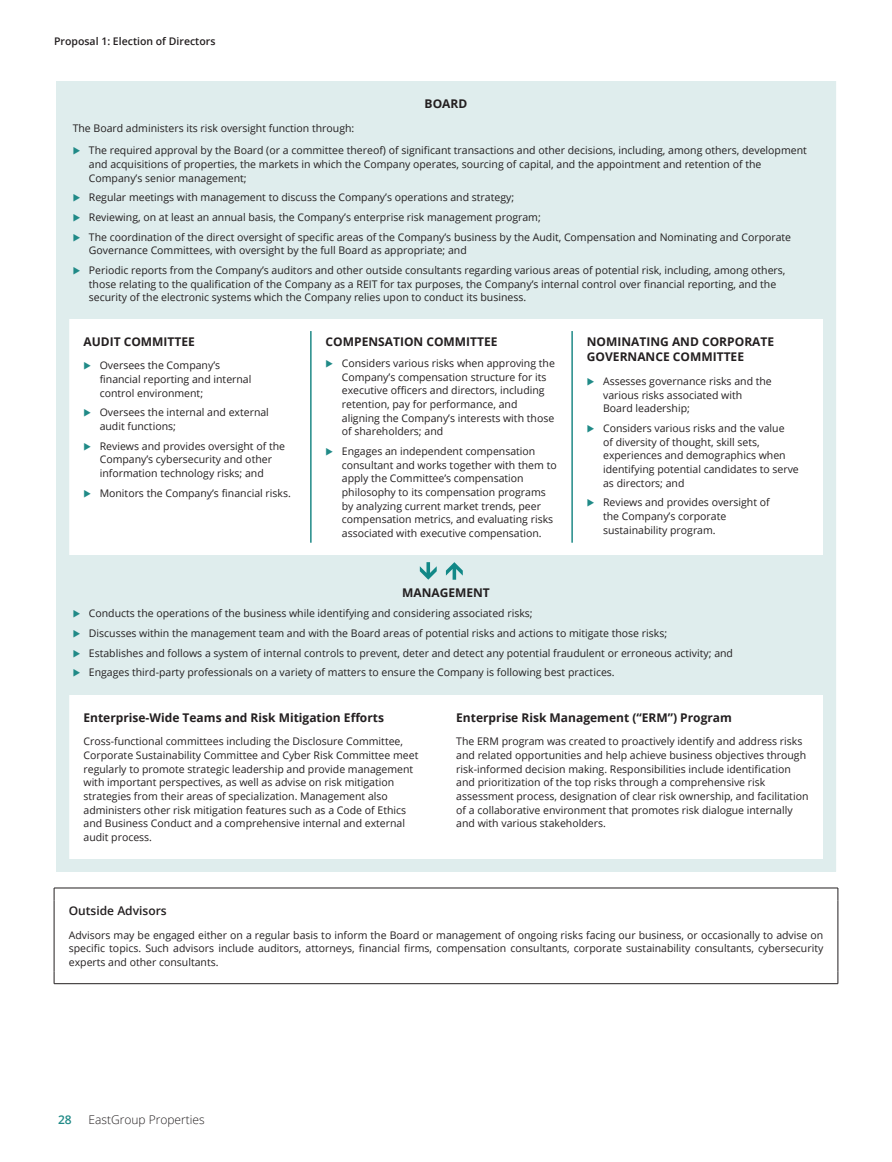
<style>
.page{position:relative;width:892px;height:1162px;background:#fff}
.page>*{position:absolute;margin:0;border:0;box-sizing:border-box;transform-origin:0 0}
.t1{font:700 12px/15.6px "Open Sans";color:#231f20}
.t2{font:300 12px "Open Sans";color:#231f20}
.t3{font:600 12px "Open Sans";color:#231f20}
.t4{font:600 12px "Open Sans";color:#208a87}
.t5{font:10.5px/13.6px "Open Sans";color:#231f20}
.t6{font:600 10.5px "Open Sans";color:#231f20}
.s1{color:#208a87}
</style>
<div class="page">
<div style="left:56px;top:81px;width:779px;height:237px;background:#dfeded"></div>
<div style="left:56px;top:318px;width:13px;height:264px;background:#dfeded"></div>
<div style="left:822px;top:318px;width:13px;height:540px;background:#dfeded"></div>
<div style="left:69px;top:555px;width:753px;height:27px;background:#dfeded"></div>
<div style="left:56px;top:582px;width:766px;height:112px;background:#dfeded"></div>
<div style="left:56px;top:694px;width:13px;height:177px;background:#dfeded"></div>
<div style="left:69px;top:858px;width:766px;height:13px;background:#dfeded"></div>
<hr style="left:835px;top:81px;width:1px;height:237px;background:#dfeded">
<hr style="left:835px;top:318px;width:1px;height:540px;background:#dfeded">
<svg style="left:835px;top:858px;width:1px;height:13px"></svg>
<hr style="left:310px;top:331px;width:1px;height:211px;background:#208a87">
<hr style="left:571px;top:331px;width:1px;height:211px;background:#208a87">
<svg style="left:54px;top:888px;width:1px;height:12px"></svg>
<hr style="left:54px;top:900px;width:1px;height:71px;background:#231f20">
<svg style="left:54px;top:971px;width:1px;height:12px"></svg>
<svg style="left:837px;top:887px;width:1px;height:13px"></svg>
<hr style="left:837px;top:900px;width:1px;height:71px;background:#231f20">
<svg style="left:837px;top:971px;width:1px;height:12px"></svg>
<hr style="left:54px;top:887px;width:783px;height:1px;background:#231f20">
<hr style="left:54px;top:983px;width:783px;height:1px;background:#231f20">
<svg style="left:419px;top:562px;width:17px;height:17px"></svg>
<svg style="left:445px;top:562px;width:17px;height:17px"></svg>
<p class="t6" style="left:54px;top:34px;width:163px">Proposal 1: Election of Directors</p>
<p class="t1" style="left:424px;top:96px;width:44px">BOARD</p>
<p class="t5" style="left:73px;top:121px;width:283px">The Board administers its risk oversight function through:</p>
<p class="t5" style="left:89px;top:143px;width:719px;text-indent:-16px"><span class="s1">◆</span> The required approval by the Board (or a committee thereof) of significant transactions and other decisions, including, among others, development and acquisitions of properties, the markets in which the Company operates, sourcing of capital, and the appointment and retention of the<br>Company’s senior management;</p>
<p class="t5" style="left:73px;top:190px;width:443px"><span class="s1">◆</span> Regular meetings with management to discuss the Company’s operations and strategy;</p>
<p class="t5" style="left:73px;top:210px;width:469px"><span class="s1">◆</span> Reviewing, on at least an annual basis, the Company’s enterprise risk management program;</p>
<p class="t5" style="left:89px;top:230px;width:703px;text-indent:-16px"><span class="s1">◆</span> The coordination of the direct oversight of specific areas of the Company’s business by the Audit, Compensation and Nominating and Corporate<br>Governance Committees, with oversight by the full Board as appropriate; and</p>
<p class="t5" style="left:89px;top:263px;width:697px;text-indent:-16px"><span class="s1">◆</span> Periodic reports from the Company’s auditors and other outside consultants regarding various areas of potential risk, including, among others, those relating to the qualification of the Company as a REIT for tax purposes, the Company’s internal control over financial reporting, and the security of the electronic systems which the Company relies upon to conduct its business.</p>
<p class="t1" style="left:83px;top:333px;width:113px">AUDIT COMMITTEE</p>
<p class="t5" style="left:100px;top:358px;width:153px;text-indent:-16px"><span class="s1">◆</span> Oversees the Company’s financial reporting and internal control environment;</p>
<p class="t5" style="left:100px;top:405px;width:171px;text-indent:-16px"><span class="s1">◆</span> Oversees the internal and external audit functions;</p>
<p class="t5" style="left:83px;top:438px;width:203px;text-align:center"><span class="s1">◆</span> Reviews and provides oversight of the<br>Company’s cybersecurity and other information technology risks; and</p>
<p class="t5" style="left:83px;top:485px;width:209px"><span class="s1">◆</span> Monitors the Company’s financial risks.</p>
<p class="t1" style="left:325px;top:333px;width:173px">COMPENSATION COMMITTEE</p>
<p class="t5" style="left:341px;top:356px;width:214px;text-indent:-16px"><span class="s1">◆</span> Considers various risks when approving the Company’s compensation structure for its executive officers and directors, including retention, pay for performance, and aligning the Company’s interests with those of shareholders; and</p>
<p class="t5" style="left:341px;top:444px;width:216px;text-indent:-16px"><span class="s1">◆</span> Engages an independent compensation consultant and works together with them to apply the Committee’s compensation philosophy to its compensation programs by analyzing current market trends, peer compensation metrics, and evaluating risks associated with executive compensation.</p>
<p class="t1" style="left:586px;top:333px;width:189px">NOMINATING AND CORPORATE<br>GOVERNANCE COMMITTEE</p>
<p class="t5" style="left:602px;top:374px;width:170px;text-indent:-16px"><span class="s1">◆</span> Assesses governance risks and the various risks associated with<br>Board leadership;</p>
<p class="t5" style="left:602px;top:421px;width:197px;text-indent:-16px"><span class="s1">◆</span> Considers various risks and the value<br>of diversity of thought, skill sets, experiences and demographics when identifying potential candidates to serve as directors; and</p>
<p class="t5" style="left:602px;top:495px;width:168px;text-indent:-16px"><span class="s1">◆</span> Reviews and provides oversight of the Company’s corporate sustainability program.</p>
<p class="t1" style="left:402px;top:584px;width:89px">MANAGEMENT</p>
<p class="t5" style="left:73px;top:606px;width:461px"><span class="s1">◆</span> Conducts the operations of the business while identifying and considering associated risks;</p>
<p class="t5" style="left:73px;top:626px;width:595px"><span class="s1">◆</span> Discusses within the management team and with the Board areas of potential risks and actions to mitigate those risks;</p>
<p class="t5" style="left:73px;top:645px;width:661px"><span class="s1">◆</span> Establishes and follows a system of internal controls to prevent, deter and detect any potential fraudulent or erroneous activity; and</p>
<p class="t5" style="left:73px;top:665px;width:543px"><span class="s1">◆</span> Engages third-party professionals on a variety of matters to ensure the Company is following best practices.</p>
<p class="t1" style="left:83px;top:709px;width:302px">Enterprise-Wide Teams and Risk Mitigation Efforts</p>
<p class="t5" style="left:83px;top:734px;width:336px">Cross-functional committees including the Disclosure Committee, Corporate Sustainability Committee and Cyber Risk Committee meet regularly to promote strategic leadership and provide management with important perspectives, as well as advise on risk mitigation strategies from their areas of specialization. Management also administers other risk mitigation features such as a Code of Ethics and Business Conduct and a comprehensive internal and external audit process.</p>
<p class="t1" style="left:456px;top:709px;width:277px">Enterprise Risk Management (“ERM”) Program</p>
<p class="t5" style="left:456px;top:734px;width:353px">The ERM program was created to proactively identify and address risks and related opportunities and help achieve business objectives through risk-informed decision making. Responsibilities include identification and prioritization of the top risks through a comprehensive risk assessment process, designation of clear risk ownership, and facilitation of a collaborative environment that promotes risk dialogue internally and with various stakeholders.</p>
<p class="t3" style="left:69px;top:902px;width:99px">Outside Advisors</p>
<p class="t5" style="left:69px;top:927px;width:755px;text-align:justify">Advisors may be engaged either on a regular basis to inform the Board or management of ongoing risks facing our business, or occasionally to advise on specific topics. Such advisors include auditors, attorneys, financial firms, compensation consultants, corporate sustainability consultants, cybersecurity experts and other consultants.</p>
<p class="t4" style="left:58px;top:1111px;width:15px">28</p>
<p class="t2" style="left:88px;top:1111px;width:118px">EastGroup Properties</p>
</div>
